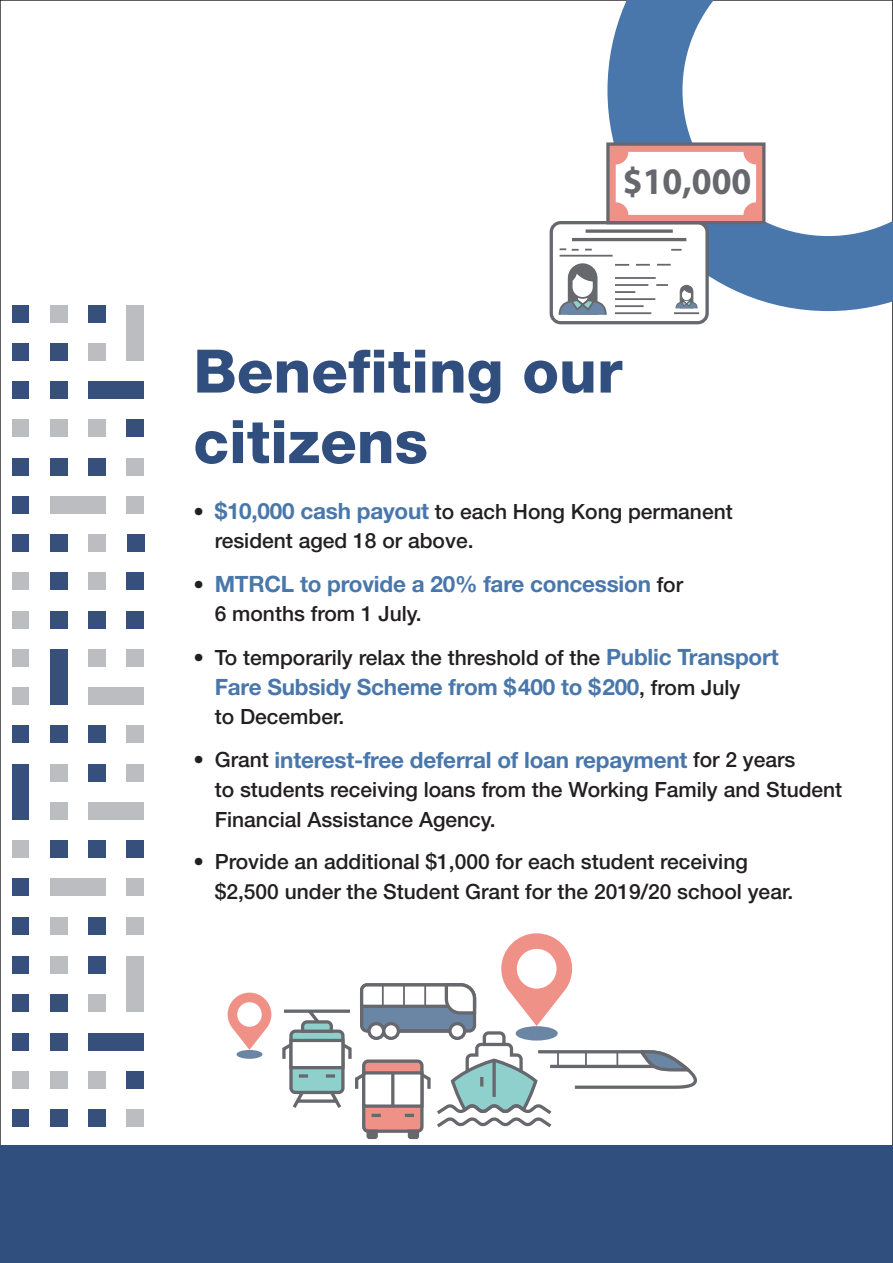
<style>
.page{position:relative;width:893px;height:1263px;background:#fff}
.page>*{position:absolute;margin:0;border:0;box-sizing:border-box;transform-origin:0 0}
.t1{font:800 60px/70.5px "Helvetica Neue LT Std";color:#304e7e}
.t2{font:700 37.65px "Myriad Pro";color:#67686d;scale:.95 1}
.t3{font:700 22.5px "Helvetica Neue LT Std";letter-spacing:-.01em;color:#4977ab}
.t4{font:500 21px/30px "Helvetica Neue LT Std";color:#231f20}
.s1{font-weight:700;font-size:22.5px;color:#4977ab}
.s2{font-weight:500;font-size:21px;color:#231f20}
</style>
<div class="page">
<div style="left:12px;top:305px;width:17px;height:17px;background:#374f7b"></div>
<svg style="left:892px;top:311px;width:1px;height:834px"></svg>
<div style="left:50px;top:305px;width:17px;height:17px;background:#bcbdc0"></div>
<div style="left:88px;top:305px;width:17px;height:17px;background:#374f7b"></div>
<div style="left:12px;top:343px;width:17px;height:17px;background:#374f7b"></div>
<div style="left:50px;top:343px;width:17px;height:17px;background:#374f7b"></div>
<div style="left:88px;top:343px;width:17px;height:17px;background:#bcbdc0"></div>
<div style="left:127px;top:305px;width:17px;height:55px;background:#bcbdc0"></div>
<div style="left:12px;top:382px;width:17px;height:17px;background:#374f7b"></div>
<div style="left:50px;top:382px;width:17px;height:17px;background:#374f7b"></div>
<div style="left:88px;top:382px;width:56px;height:17px;background:#374f7b"></div>
<div style="left:12px;top:420px;width:17px;height:17px;background:#bcbdc0"></div>
<div style="left:50px;top:420px;width:17px;height:17px;background:#bcbdc0"></div>
<div style="left:88px;top:420px;width:17px;height:17px;background:#bcbdc0"></div>
<div style="left:127px;top:420px;width:17px;height:17px;background:#374f7b"></div>
<div style="left:12px;top:458px;width:17px;height:17px;background:#374f7b"></div>
<div style="left:50px;top:458px;width:17px;height:17px;background:#374f7b"></div>
<div style="left:88px;top:458px;width:17px;height:17px;background:#374f7b"></div>
<div style="left:127px;top:458px;width:17px;height:17px;background:#bcbdc0"></div>
<div style="left:12px;top:496px;width:17px;height:17px;background:#374f7b"></div>
<div style="left:50px;top:496px;width:55px;height:17px;background:#bcbdc0"></div>
<div style="left:127px;top:496px;width:17px;height:17px;background:#bcbdc0"></div>
<div style="left:12px;top:535px;width:17px;height:17px;background:#374f7b"></div>
<div style="left:50px;top:535px;width:17px;height:17px;background:#374f7b"></div>
<div style="left:88px;top:535px;width:17px;height:17px;background:#bcbdc0"></div>
<div style="left:127px;top:535px;width:17px;height:17px;background:#374f7b"></div>
<div style="left:12px;top:573px;width:17px;height:17px;background:#bcbdc0"></div>
<div style="left:50px;top:573px;width:17px;height:17px;background:#374f7b"></div>
<div style="left:88px;top:573px;width:17px;height:17px;background:#bcbdc0"></div>
<div style="left:127px;top:573px;width:17px;height:17px;background:#374f7b"></div>
<div style="left:12px;top:611px;width:17px;height:17px;background:#bcbdc0"></div>
<div style="left:50px;top:611px;width:17px;height:17px;background:#374f7b"></div>
<div style="left:88px;top:611px;width:17px;height:17px;background:#374f7b"></div>
<div style="left:127px;top:611px;width:17px;height:17px;background:#374f7b"></div>
<div style="left:12px;top:649px;width:17px;height:17px;background:#bcbdc0"></div>
<div style="left:50px;top:649px;width:17px;height:56px;background:#374f7b"></div>
<div style="left:88px;top:649px;width:17px;height:17px;background:#bcbdc0"></div>
<div style="left:127px;top:649px;width:17px;height:17px;background:#bcbdc0"></div>
<div style="left:12px;top:688px;width:17px;height:17px;background:#bcbdc0"></div>
<div style="left:88px;top:688px;width:56px;height:17px;background:#bcbdc0"></div>
<div style="left:12px;top:726px;width:17px;height:17px;background:#374f7b"></div>
<div style="left:50px;top:726px;width:17px;height:17px;background:#374f7b"></div>
<div style="left:88px;top:726px;width:17px;height:17px;background:#374f7b"></div>
<div style="left:127px;top:726px;width:17px;height:17px;background:#bcbdc0"></div>
<div style="left:12px;top:764px;width:17px;height:55px;background:#374f7b"></div>
<div style="left:50px;top:764px;width:17px;height:17px;background:#bcbdc0"></div>
<div style="left:88px;top:764px;width:17px;height:17px;background:#374f7b"></div>
<div style="left:127px;top:764px;width:17px;height:17px;background:#bcbdc0"></div>
<div style="left:50px;top:802px;width:17px;height:17px;background:#bcbdc0"></div>
<div style="left:88px;top:802px;width:56px;height:17px;background:#bcbdc0"></div>
<div style="left:12px;top:841px;width:17px;height:17px;background:#bcbdc0"></div>
<div style="left:50px;top:841px;width:17px;height:17px;background:#374f7b"></div>
<div style="left:88px;top:841px;width:17px;height:17px;background:#374f7b"></div>
<div style="left:127px;top:841px;width:17px;height:17px;background:#374f7b"></div>
<div style="left:12px;top:879px;width:17px;height:17px;background:#374f7b"></div>
<div style="left:50px;top:879px;width:55px;height:17px;background:#bcbdc0"></div>
<div style="left:127px;top:879px;width:17px;height:17px;background:#bcbdc0"></div>
<div style="left:12px;top:917px;width:17px;height:17px;background:#374f7b"></div>
<div style="left:50px;top:917px;width:17px;height:17px;background:#bcbdc0"></div>
<div style="left:88px;top:917px;width:17px;height:17px;background:#374f7b"></div>
<div style="left:127px;top:917px;width:17px;height:17px;background:#bcbdc0"></div>
<svg style="left:607px;top:0;width:286px;height:311px"></svg>
<svg style="left:549px;top:221px;width:161px;height:104px"></svg>
<div style="left:606px;top:142px;width:159px;height:82px;background:#f09188;border:3px solid #67686d"></div>
<div style="left:616px;top:152px;width:140px;height:63px;background:#fff;border-radius:13px"></div>
<div style="left:0;top:1145px;width:893px;height:118px;background:#304e7e"></div>
<div style="left:12px;top:956px;width:17px;height:17px;background:#374f7b"></div>
<div style="left:50px;top:956px;width:17px;height:17px;background:#bcbdc0"></div>
<div style="left:88px;top:956px;width:17px;height:17px;background:#374f7b"></div>
<div style="left:12px;top:995px;width:17px;height:17px;background:#374f7b"></div>
<div style="left:50px;top:995px;width:17px;height:17px;background:#374f7b"></div>
<div style="left:88px;top:995px;width:17px;height:17px;background:#bcbdc0"></div>
<div style="left:127px;top:956px;width:17px;height:56px;background:#bcbdc0"></div>
<div style="left:12px;top:1033px;width:17px;height:17px;background:#374f7b"></div>
<div style="left:50px;top:1033px;width:17px;height:17px;background:#374f7b"></div>
<div style="left:88px;top:1033px;width:56px;height:17px;background:#374f7b"></div>
<div style="left:12px;top:1071px;width:17px;height:17px;background:#bcbdc0"></div>
<div style="left:50px;top:1071px;width:17px;height:17px;background:#bcbdc0"></div>
<div style="left:88px;top:1071px;width:17px;height:17px;background:#bcbdc0"></div>
<div style="left:127px;top:1071px;width:17px;height:17px;background:#374f7b"></div>
<div style="left:12px;top:1109px;width:17px;height:17px;background:#374f7b"></div>
<div style="left:50px;top:1109px;width:17px;height:17px;background:#374f7b"></div>
<div style="left:88px;top:1109px;width:17px;height:17px;background:#374f7b"></div>
<div style="left:127px;top:1109px;width:17px;height:17px;background:#bcbdc0"></div>
<svg style="left:282px;top:933px;width:415px;height:207px"></svg>
<div style="left:517px;top:949px;width:40px;height:39px;background:#fff;border-radius:50%"></div>
<div style="left:237px;top:1050px;width:25px;height:9px;background:#6a86a4;border-radius:50%"></div>
<svg style="left:228px;top:992px;width:43px;height:58px"></svg>
<div style="left:237px;top:1002px;width:25px;height:25px;background:#fff;border-radius:50%"></div>
<p class="t2" style="left:623px;top:157px;width:137px">$10,000</p>
<h1 class="t1" style="left:193px;top:336px;width:430px">Benefiting our citizens</h1>
<p class="t4" style="left:215px;top:497px;width:519px;line-height:29.2px;text-indent:-21px">• <span class="s1">$10,000 cash payout</span> to each Hong Kong permanent resident aged 18 or above.</p>
<p class="t3" style="left:193px;top:570px;width:491px"><span class="s2">•</span> MTRCL to provide a 20% fare concession <span class="s2">for</span></p>
<p class="t4" style="left:215px;top:598px;width:208px">6 months from 1 July.</p>
<p class="t4" style="left:193px;top:642px;width:587px">• To temporarily relax the threshold of the <span class="s1">Public Transport</span></p>
<p class="t3" style="left:215px;top:673px;width:527px">Fare Subsidy Scheme from $400 to $200<span class="s2">, from July</span></p>
<p class="t4" style="left:215px;top:701px;width:131px">to December.</p>
<p class="t3" style="left:193px;top:746px;width:603px"><span class="s2">• Grant</span> interest-free deferral of loan repayment <span class="s2">for 2 years</span></p>
<p class="t4" style="left:215px;top:774px;width:629px">to students receiving loans from the Working Family and Student<br>Financial Assistance Agency.</p>
<p class="t4" style="left:215px;top:847px;width:580px;text-indent:-21px">• Provide an additional $1,000 for each student receiving $2,500 under the Student Grant for the 2019/20 school year.</p>
</div>
